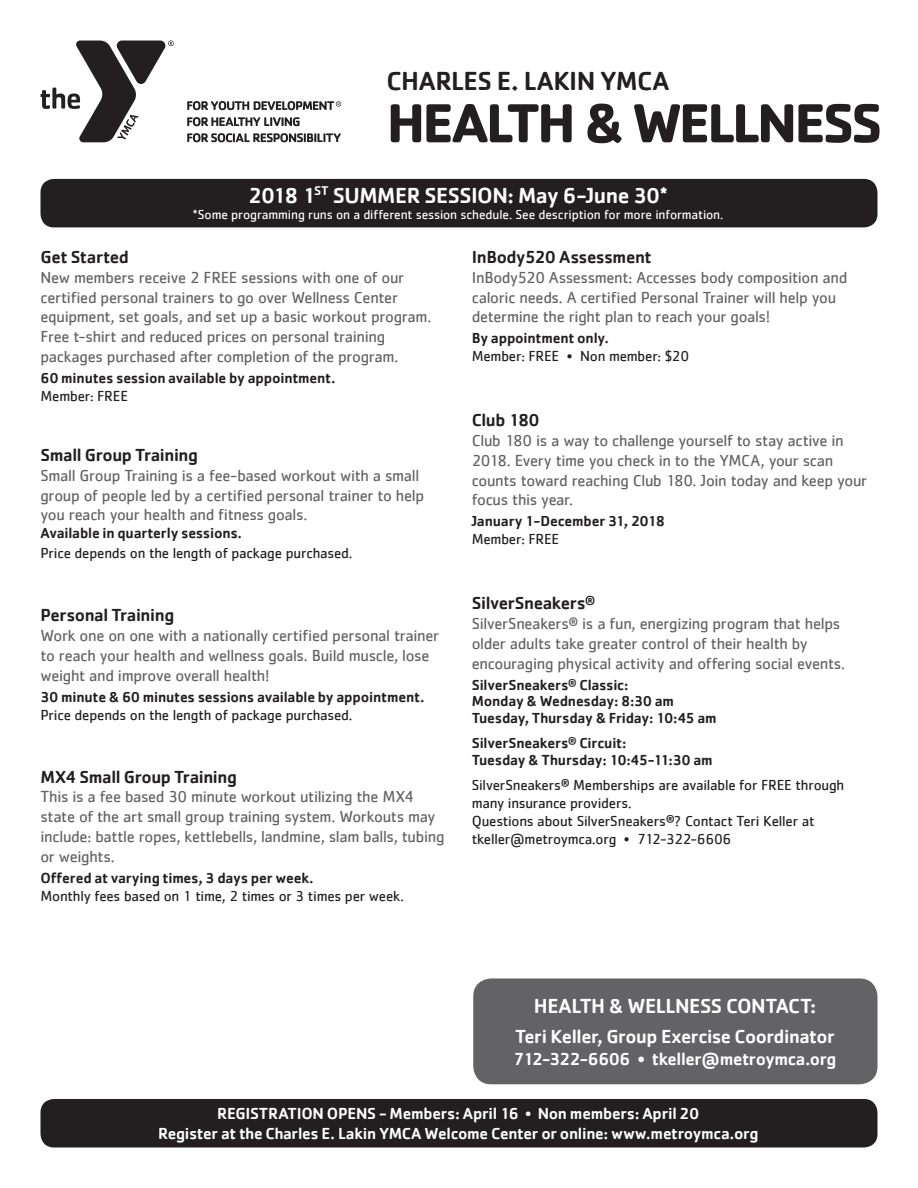
<style>
.page{position:relative;width:918px;height:1188px;background:#fff}
.page>*{position:absolute;margin:0;border:0;box-sizing:border-box;transform-origin:0 0}
.t1{font:700 57px "Cachet";letter-spacing:-.05em;color:#231f20}
.t2{font:500 27px "Cachet";letter-spacing:-.015em;color:#231f20}
.t3{font:500 22.5px "Cachet";letter-spacing:-.02em;color:#fff}
.t4{font:500 21px "Cachet";letter-spacing:-.02em;color:#fff}
.t5{font:500 19.5px "Cachet";letter-spacing:-.02em;color:#fff}
.t6{font:500 18px "Cachet";letter-spacing:-.02em;color:#231f20}
.t7{font:500 18px "Cachet";letter-spacing:-.025em;color:#fff}
.t8{font:16.5px/19.8px "Cachet";letter-spacing:-.02em;color:#636366}
.t9{font:500 16.5px/19.8px "Cachet";letter-spacing:-.015em;color:#fff;text-align:center}
.t10{font:15px/18px "Cachet";letter-spacing:-.015em;color:#231f20}
.t11{font:500 15px/16.5px "Cachet";letter-spacing:-.015em;color:#231f20}
.t12{font:13.5px "Cachet";letter-spacing:-.01em;color:#fff}
.s1{font-weight:400}
</style>
<div class="page">
<svg style="left:41px;top:40px;width:133px;height:102px"></svg>
<svg style="left:187px;top:117px;width:113px;height:9px"></svg>
<svg style="left:187px;top:133px;width:154px;height:9px"></svg>
<svg style="left:187px;top:101px;width:154px;height:9px"></svg>
<div style="left:40px;top:179px;width:838px;height:48px;background:#231f20;border-radius:14px"></div>
<div style="left:473px;top:978px;width:405px;height:106px;background:#636366;border-radius:18px"></div>
<div style="left:40px;top:1099px;width:838px;height:49px;background:#231f20;border-radius:14px"></div>
<h2 class="t2" style="left:387px;top:64px;width:284px">CHARLES E. LAKIN YMCA</h2>
<h1 class="t1" style="left:387px;top:86px;width:498px">HEALTH &amp; WELLNESS</h1>
<h3 class="t3" style="left:248px;top:182px;width:421px">2018 1<sup>ST</sup> SUMMER SESSION: May 6-June 30*</h3>
<p class="t12" style="left:193px;top:207px;width:532px">*Some programming runs on a different session schedule. See description for more information.</p>
<p class="t6" style="left:40px;top:246px;width:90px">Get Started</p>
<p class="t8" style="left:40px;top:267px;width:392px">New members receive 2 FREE sessions with one of our certified personal trainers to go over Wellness Center equipment, set goals, and set up a basic workout program.<br>Free t-shirt and reduced prices on personal training packages purchased after completion of the program.</p>
<p class="t11" style="left:40px;top:369px;width:297px">60 minutes session available by appointment.</p>
<p class="t10" style="left:40px;top:387px;width:89px">Member: FREE</p>
<p class="t6" style="left:40px;top:444px;width:159px">Small Group Training</p>
<p class="t8" style="left:40px;top:465px;width:385px">Small Group Training is a fee-based workout with a small group of people led by a certified personal trainer to help you reach your health and fitness goals.</p>
<p class="t11" style="left:40px;top:525px;width:203px">Available in quarterly sessions.</p>
<p class="t10" style="left:40px;top:544px;width:313px">Price depends on the length of package purchased.</p>
<p class="t6" style="left:40px;top:604px;width:135px">Personal Training</p>
<p class="t8" style="left:40px;top:625px;width:400px">Work one on one with a nationally certified personal trainer to reach your health and wellness goals. Build muscle, lose weight and improve overall health!</p>
<p class="t11" style="left:40px;top:688px;width:386px">30 minute &amp; 60 minutes sessions available by appointment.</p>
<p class="t10" style="left:40px;top:705px;width:313px">Price depends on the length of package purchased.</p>
<p class="t6" style="left:40px;top:766px;width:198px">MX4 Small Group Training</p>
<p class="t8" style="left:40px;top:787px;width:406px">This is a fee based 30 minute workout utilizing the MX4 state of the art small group training system. Workouts may include: battle ropes, kettlebells, landmine, slam balls, tubing or weights.</p>
<p class="t11" style="left:40px;top:869px;width:275px">Offered at varying times, 3 days per week.</p>
<p class="t10" style="left:40px;top:887px;width:365px">Monthly fees based on 1 time, 2 times or 3 times per week.</p>
<p class="t6" style="left:472px;top:246px;width:182px">InBody520 Assessment</p>
<p class="t8" style="left:472px;top:267px;width:377px">InBody520 Assessment: Accesses body composition and caloric needs. A certified Personal Trainer will help you determine the right plan to reach your goals!</p>
<p class="t11" style="left:472px;top:330px;width:139px">By appointment only.</p>
<p class="t10" style="left:472px;top:347px;width:219px">Member: FREE • Non member: $20</p>
<p class="t6" style="left:472px;top:409px;width:69px">Club 180</p>
<p class="t8" style="left:472px;top:430px;width:397px">Club 180 is a way to challenge yourself to stay active in 2018. Every time you check in to the YMCA, your scan counts toward reaching Club 180. Join today and keep your focus this year.</p>
<p class="t11" style="left:472px;top:513px;width:195px">January 1-December 31, 2018</p>
<p class="t10" style="left:472px;top:530px;width:89px">Member: FREE</p>
<p class="t6" style="left:472px;top:592px;width:125px">SilverSneakers<sup>®</sup></p>
<p class="t8" style="left:472px;top:613px;width:375px">SilverSneakers<sup>®</sup> is a fun, energizing program that helps older adults take greater control of their health by encouraging physical activity and offering social events.</p>
<p class="t11" style="left:472px;top:676px;width:247px">SilverSneakers<sup>®</sup> Classic:<br>Monday &amp; Wednesday: 8:30 am<br>Tuesday, Thursday &amp; Friday: 10:45 am</p>
<p class="t11" style="left:472px;top:734px;width:242px">SilverSneakers<sup>®</sup> Circuit:<br>Tuesday &amp; Thursday: 10:45-11:30 am</p>
<p class="t10" style="left:472px;top:776px;width:374px">SilverSneakers<sup>®</sup> Memberships are available for FREE through many insurance providers.<br>Questions about SilverSneakers<sup>®</sup>? Contact Teri Keller at tkeller@metroymca.org • 712-322-6606</p>
<p class="t4" style="left:534px;top:993px;width:284px">HEALTH &amp; WELLNESS CONTACT:</p>
<p class="t5" style="left:515px;top:1024px;width:321px">Teri Keller, Group Exercise Coordinator</p>
<p class="t7" style="left:514px;top:1047px;width:324px">712-322-6606 • tkeller@metroymca.org</p>
<p class="t9" style="left:158px;top:1103px;width:602px">REGISTRATION OPENS - Members: April 16 <span class="s1">•</span> Non members: April 20<br>Register at the Charles E. Lakin YMCA Welcome Center or online: www.metroymca.org</p>
</div>
